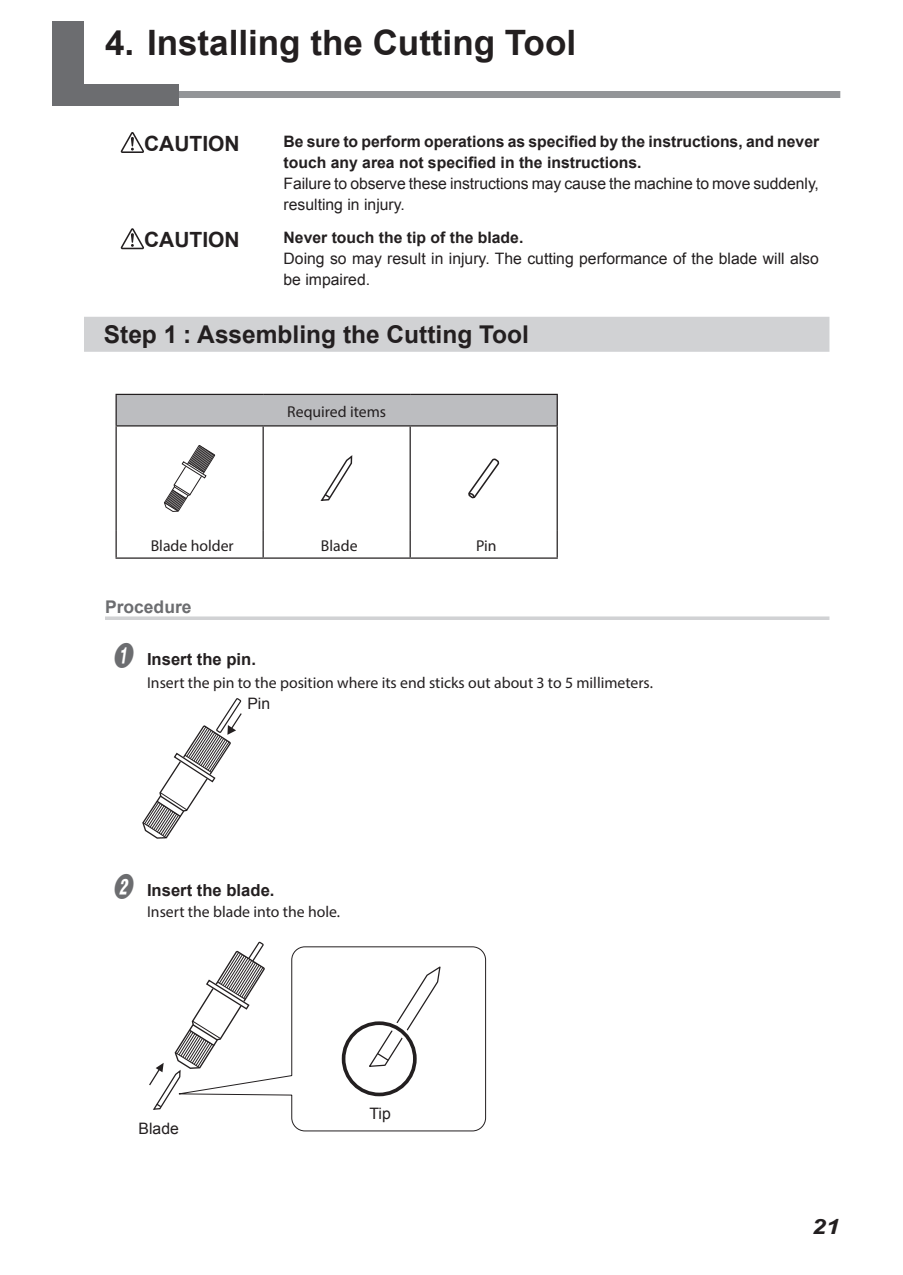
<style>
.page{position:relative;width:903px;height:1275px;background:#fff}
.page>*{position:absolute;margin:0;border:0;box-sizing:border-box;transform-origin:0 0}
.t1{font:700 35px "Arial";color:#231f20}
.t2{font:700 24.5px "Arial";color:#231f20}
.t3{font:700 21px "Arial";color:#231f20}
.t4{font:italic 700 21px "Arial";color:#231f20;scale:1.2 1}
.t5{font:700 17.5px "Arial";color:#6c6d70}
.t6{font:700 16.62px "Arial";color:#231f20}
.t7{font:15.75px/21px "Arial";color:#231f20}
.t8{font:700 15.75px/21px "Arial";color:#231f20}
.t9{font:15.75px "Myriad Pro";color:#231f20}
.s1{font-family:"Rnum";font-weight:400;font-size:31.5px;color:#6c6d70}
</style>
<div class="page">
<div style="left:105px;top:91px;width:735px;height:7px;background:#939598"></div>
<div style="left:53px;top:84px;width:126px;height:21px;background:#6c6d70"></div>
<div style="left:53px;top:21px;width:31px;height:84px;background:#6c6d70"></div>
<div style="left:84px;top:317px;width:745px;height:35px;background:#d1d2d4"></div>
<svg style="left:105px;top:616px;width:724px;height:4px;background:#d6d7d9"></svg>
<svg style="left:121px;top:132px;width:23px;height:21px"></svg>
<svg style="left:121px;top:228px;width:23px;height:21px"></svg>
<div style="left:116px;top:394px;width:441px;height:32px;background:#bcbdc0"></div>
<hr style="left:116px;top:394px;width:147px;height:1px;background:#231f20">
<hr style="left:115px;top:395px;width:2px;height:30px;background:#231f20">
<hr style="left:263px;top:394px;width:147px;height:1px;background:#231f20">
<hr style="left:410px;top:394px;width:148px;height:1px;background:#231f20">
<hr style="left:556px;top:395px;width:2px;height:30px;background:#231f20">
<hr style="left:116px;top:425px;width:147px;height:1px;background:#231f20">
<hr style="left:115px;top:426px;width:2px;height:105px;background:#231f20">
<hr style="left:263px;top:425px;width:147px;height:1px;background:#231f20">
<hr style="left:262px;top:426px;width:2px;height:105px;background:#231f20">
<hr style="left:410px;top:425px;width:148px;height:1px;background:#231f20">
<hr style="left:409px;top:426px;width:2px;height:105px;background:#231f20">
<hr style="left:556px;top:426px;width:2px;height:105px;background:#231f20">
<hr style="left:115px;top:531px;width:2px;height:26px;background:#231f20">
<hr style="left:262px;top:531px;width:2px;height:26px;background:#231f20">
<hr style="left:409px;top:531px;width:2px;height:26px;background:#231f20">
<hr style="left:556px;top:531px;width:2px;height:26px;background:#231f20">
<hr style="left:116px;top:557px;width:147px;height:2px;background:#231f20">
<hr style="left:263px;top:557px;width:147px;height:2px;background:#231f20">
<hr style="left:410px;top:557px;width:148px;height:2px;background:#231f20">
<svg style="left:142px;top:698px;width:100px;height:141px"></svg>
<svg style="left:149px;top:941px;width:115px;height:169px"></svg>
<svg style="left:168px;top:946px;width:318px;height:186px"></svg>
<div style="left:339px;top:1019px;width:80px;height:80px;border:9px solid #fff;border-radius:50%"></div>
<div style="left:342px;top:1021px;width:75px;height:75px;border:4px solid #231f20;border-radius:50%"></div>
<svg style="left:164px;top:445px;width:51px;height:67px"></svg>
<svg style="left:320px;top:455px;width:33px;height:46px"></svg>
<svg style="left:468px;top:458px;width:32px;height:41px"></svg>
<h1 class="t1" style="left:105px;top:20px;width:473px">4. Installing the Cutting Tool</h1>
<h3 class="t3" style="left:144px;top:129px;width:97px">CAUTION</h3>
<p class="t8" style="left:284px;top:131px;width:537px">Be sure to perform operations as specified by the instructions, and never touch any area not specified in the instructions.</p>
<p class="t7" style="left:284px;top:173px;width:537px">Failure to observe these instructions may cause the machine to move suddenly, resulting in injury.</p>
<h3 class="t3" style="left:144px;top:225px;width:97px">CAUTION</h3>
<p class="t8" style="left:284px;top:228px;width:241px">Never touch the tip of the blade.</p>
<p class="t7" style="left:284px;top:248px;width:537px">Doing so may result in injury. The cutting performance of the blade will also be impaired.</p>
<h2 class="t2" style="left:104px;top:318px;width:427px">Step 1 : Assembling the Cutting Tool</h2>
<p class="t9" style="left:287px;top:402px;width:100px">Required items</p>
<p class="t9" style="left:151px;top:536px;width:84px">Blade holder</p>
<p class="t9" style="left:321px;top:536px;width:38px">Blade</p>
<p class="t9" style="left:476px;top:536px;width:22px">Pin</p>
<p class="t5" style="left:105px;top:595px;width:88px">Procedure</p>
<p class="t6" style="left:115px;top:648px;width:143px"><span class="s1">A</span> Insert the pin.</p>
<p class="t9" style="left:147px;top:673px;width:507px">Insert the pin to the position where its end sticks out about 3 to 5 millimeters.</p>
<p class="t7" style="left:247px;top:694px;width:24px">Pin</p>
<p class="t6" style="left:115px;top:879px;width:161px"><span class="s1">B</span> Insert the blade.</p>
<p class="t9" style="left:147px;top:902px;width:195px">Insert the blade into the hole.</p>
<p class="t7" style="left:139px;top:1118px;width:42px">Blade</p>
<p class="t7" style="left:369px;top:1103px;width:23px">Tip</p>
<h3 class="t4" style="left:812px;top:1212px;width:25px">21</h3>
</div>
